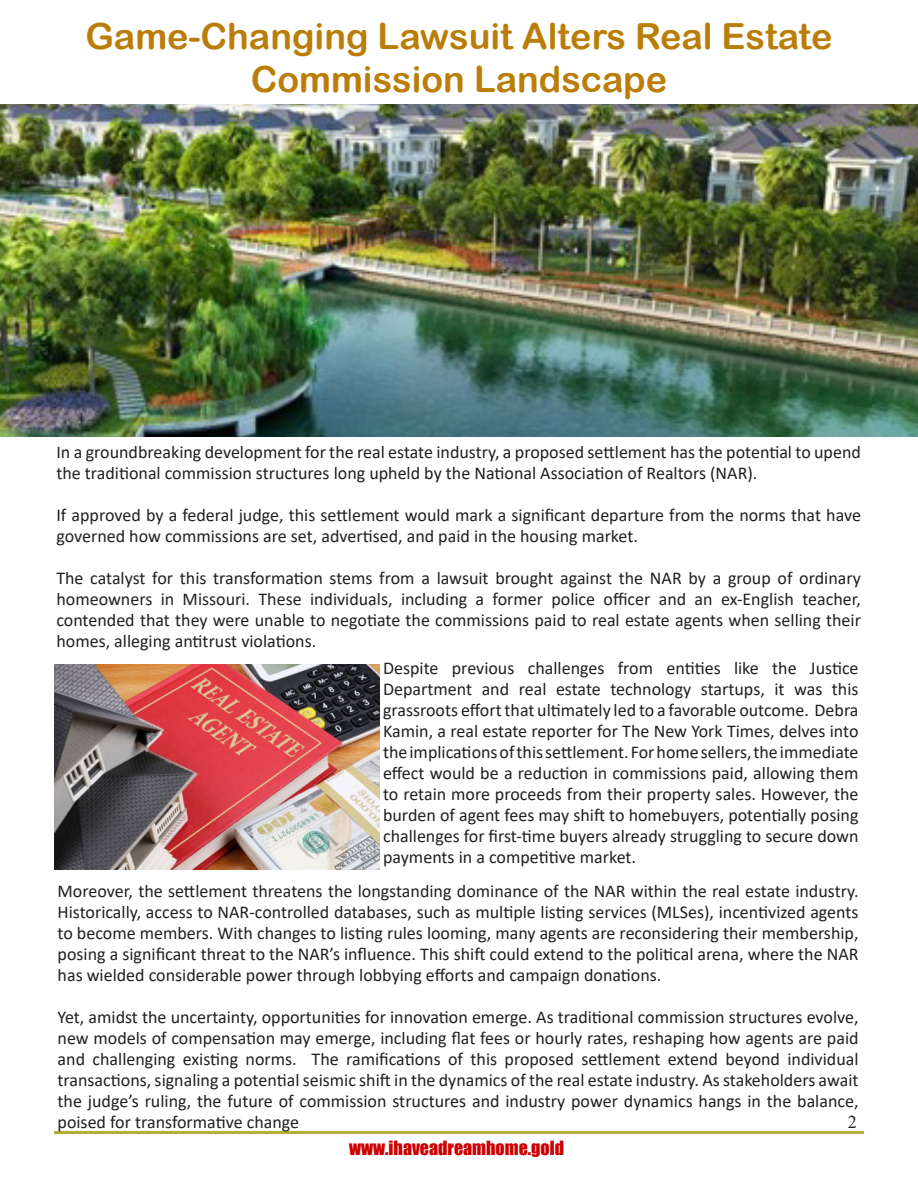
<style>
.page{position:relative;width:918px;height:1188px;background:#fff}
.page>*{position:absolute;margin:0;border:0;box-sizing:border-box;transform-origin:0 0}
.t1{font:36px/43.2px "Arial Rounded MT Bold";color:#ba7d08;text-align:center}
.t2{font:18px/21px "Calibri";color:#231f20;text-align:justify}
.t3{font:18px "Impact";color:#ce0002}
.t4{font:18px "Times New Roman";color:#231f20}
</style>
<div class="page">
<hr style="left:54px;top:1131px;width:810px;height:1px;background:#b4aa33">
<hr style="left:54px;top:1132px;width:810px;height:1px;background:#b4aa33">
<hr style="left:54px;top:1133px;width:810px;height:1px;background:#b4aa33">
<img style="left:0;top:105px;width:917px;height:331px">
<img style="left:54px;top:664px;width:326px;height:205px">
<p class="t1" style="left:85px;top:14px;width:749px">Game-Changing Lawsuit Alters Real Estate<br>Commission Landscape</p>
<p class="t2" style="left:56px;top:441px;width:806px">In a groundbreaking development for the real estate industry, a proposed settlement has the potential to upend the traditional commission structures long upheld by the National Association of Realtors (NAR).</p>
<p class="t2" style="left:56px;top:504px;width:806px">If approved by a federal judge, this settlement would mark a significant departure from the norms that have governed how commissions are set, advertised, and paid in the housing market.</p>
<p class="t2" style="left:56px;top:567px;width:806px">The catalyst for this transformation stems from a lawsuit brought against the NAR by a group of ordinary homeowners in Missouri. These individuals, including a former police officer and an ex-English teacher, contended that they were unable to negotiate the commissions paid to real estate agents when selling their homes, alleging antitrust violations.</p>
<p class="t2" style="left:383px;top:657px;width:477px">Despite previous challenges from entities like the Justice Department and real estate technology startups, it was this grassroots effort that ultimately led to a favorable outcome. Debra Kamin, a real estate reporter for The New York Times, delves into the implications of this settlement. For home sellers, the immediate effect would be a reduction in commissions paid, allowing them to retain more proceeds from their property sales. However, the burden of agent fees may shift to homebuyers, potentially posing challenges for first-time buyers already struggling to secure down payments in a competitive market.</p>
<p class="t2" style="left:58px;top:880px;width:803px">Moreover, the settlement threatens the longstanding dominance of the NAR within the real estate industry.<br>Historically, access to NAR-controlled databases, such as multiple listing services (MLSes), incentivized agents to become members. With changes to listing rules looming, many agents are reconsidering their membership, posing a significant threat to the NAR’s influence. This shift could extend to the political arena, where the NAR has wielded considerable power through lobbying efforts and campaign donations.</p>
<p class="t2" style="left:58px;top:1006px;width:803px">Yet, amidst the uncertainty, opportunities for innovation emerge. As traditional commission structures evolve, new models of compensation may emerge, including flat fees or hourly rates, reshaping how agents are paid and challenging existing norms. The ramifications of this proposed settlement extend beyond individual transactions, signaling a potential seismic shift in the dynamics of the real estate industry. As stakeholders await the judge’s ruling, the future of commission structures and industry power dynamics hangs in the balance, poised for transformative change</p>
<p class="t4" style="left:848px;top:1109px;width:10px">2</p>
<p class="t3" style="left:349px;top:1134px;width:216px">www.ihaveadreamhome.gold</p>
</div>
